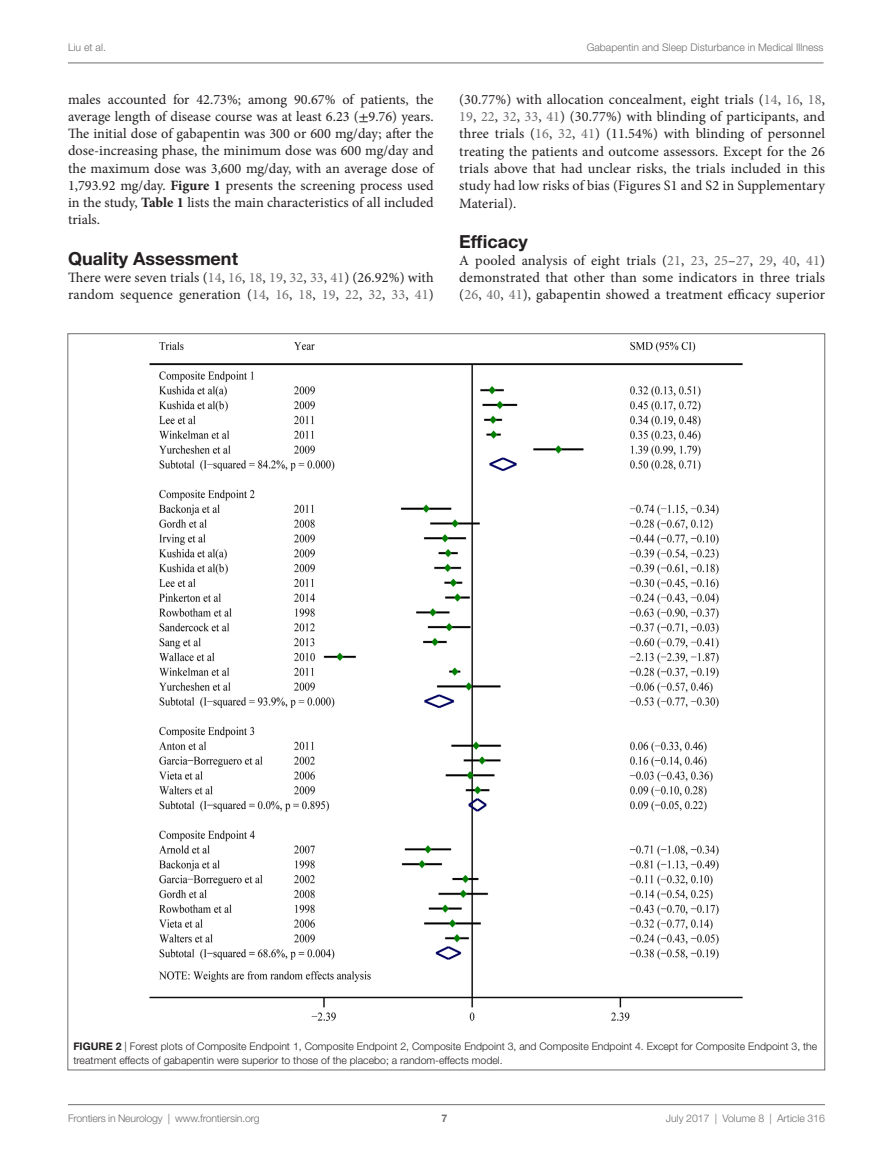
<style>
.page{position:relative;width:893px;height:1170px;background:#fff}
.page>*{position:absolute;margin:0;border:0;box-sizing:border-box;transform-origin:0 0}
.t1{font:700 18px "Helvetica Neue LT Std";color:#231f20}
.t2{font:14.25px/17.2px "Minion Pro";letter-spacing:.01em;color:#231f20;text-align:justify}
.t3{font:300 10.5px/14.2px "Helvetica Neue LT Std";color:#231f20}
.t4{font:300 10.5px "Helvetica Neue LT Std";color:#6c6d70}
.t5{font:700 10.5px "Helvetica Neue LT Std";color:#6c6d70}
.s1{font-family:"STIX General"}
.s2{font-weight:700}
.s3{color:#6c6d70}
</style>
<div class="page">
<img style="left:149px;top:342px;width:594px;height:677px">
<hr style="left:68px;top:1104px;width:757px;height:1px;background:#6c6d70">
<hr style="left:68px;top:63px;width:755px;height:1px;background:#6c6d70">
<p class="t4" style="left:68px;top:41px;width:39px">Liu et al.</p>
<p class="t4" style="left:587px;top:41px;width:238px">Gabapentin and Sleep Disturbance in Medical Illness</p>
<p class="t2" style="left:68px;top:90px;width:367px">males accounted for 42.73%; among 90.67% of patients, the average length of disease course was at least 6.23 (<span class="s1">±</span>9.76) years.<br>The initial dose of gabapentin was 300 or 600 mg/day; after the dose-increasing phase, the minimum dose was 600 mg/day and the maximum dose was 3,600 mg/day, with an average dose of 1,793.92 mg/day. <span class="s2">Figure 1</span> presents the screening process used in the study, <span class="s2">Table 1</span> lists the main characteristics of all included trials.</p>
<p class="t1" style="left:68px;top:247px;width:171px">Quality Assessment</p>
<p class="t2" style="left:68px;top:269px;width:367px">There were seven trials (<span class="s3">14</span>, <span class="s3">16</span>, <span class="s3">18</span>, <span class="s3">19</span>, <span class="s3">32</span>, <span class="s3">33</span>, <span class="s3">41</span>) (26.92%) with random sequence generation (<span class="s3">14</span>, <span class="s3">16</span>, <span class="s3">18</span>, <span class="s3">19</span>, <span class="s3">22</span>, <span class="s3">32</span>, <span class="s3">33</span>, <span class="s3">41</span>)</p>
<p class="t2" style="left:459px;top:91px;width:367px">(30.77%) with allocation concealment, eight trials (<span class="s3">14</span>, <span class="s3">16</span>, <span class="s3">18</span>, <span class="s3">19</span>, <span class="s3">22</span>, <span class="s3">32</span>, <span class="s3">33</span>, <span class="s3">41</span>) (30.77%) with blinding of participants, and three trials (<span class="s3">16</span>, <span class="s3">32</span>, <span class="s3">41</span>) (11.54%) with blinding of personnel treating the patients and outcome assessors. Except for the 26 trials above that had unclear risks, the trials included in this study had low risks of bias (Figures S1 and S2 in Supplementary Material).</p>
<p class="t1" style="left:459px;top:230px;width:70px">Efficacy</p>
<p class="t2" style="left:459px;top:252px;width:367px">A pooled analysis of eight trials (<span class="s3">21</span>, <span class="s3">23</span>, <span class="s3">25</span>–<span class="s3">27</span>, <span class="s3">29</span>, <span class="s3">40</span>, <span class="s3">41</span>) demonstrated that other than some indicators in three trials (<span class="s3">26</span>, <span class="s3">40</span>, <span class="s3">41</span>), gabapentin showed a treatment efficacy superior</p>
<p class="t3" style="left:73px;top:1038px;width:745px"><span class="s2">Figure 2</span> | Forest plots of Composite Endpoint 1, Composite Endpoint 2, Composite Endpoint 3, and Composite Endpoint 4. Except for Composite Endpoint 3, the treatment effects of gabapentin were superior to those of the placebo; a random-effects model.</p>
<p class="t4" style="left:68px;top:1111px;width:193px">Frontiers in Neurology | www.frontiersin.org</p>
<p class="t4" style="left:666px;top:1111px;width:161px">July 2017 | Volume 8 | Article 316</p>
<p class="t5" style="left:441px;top:1111px;width:7px">7</p>
</div>
